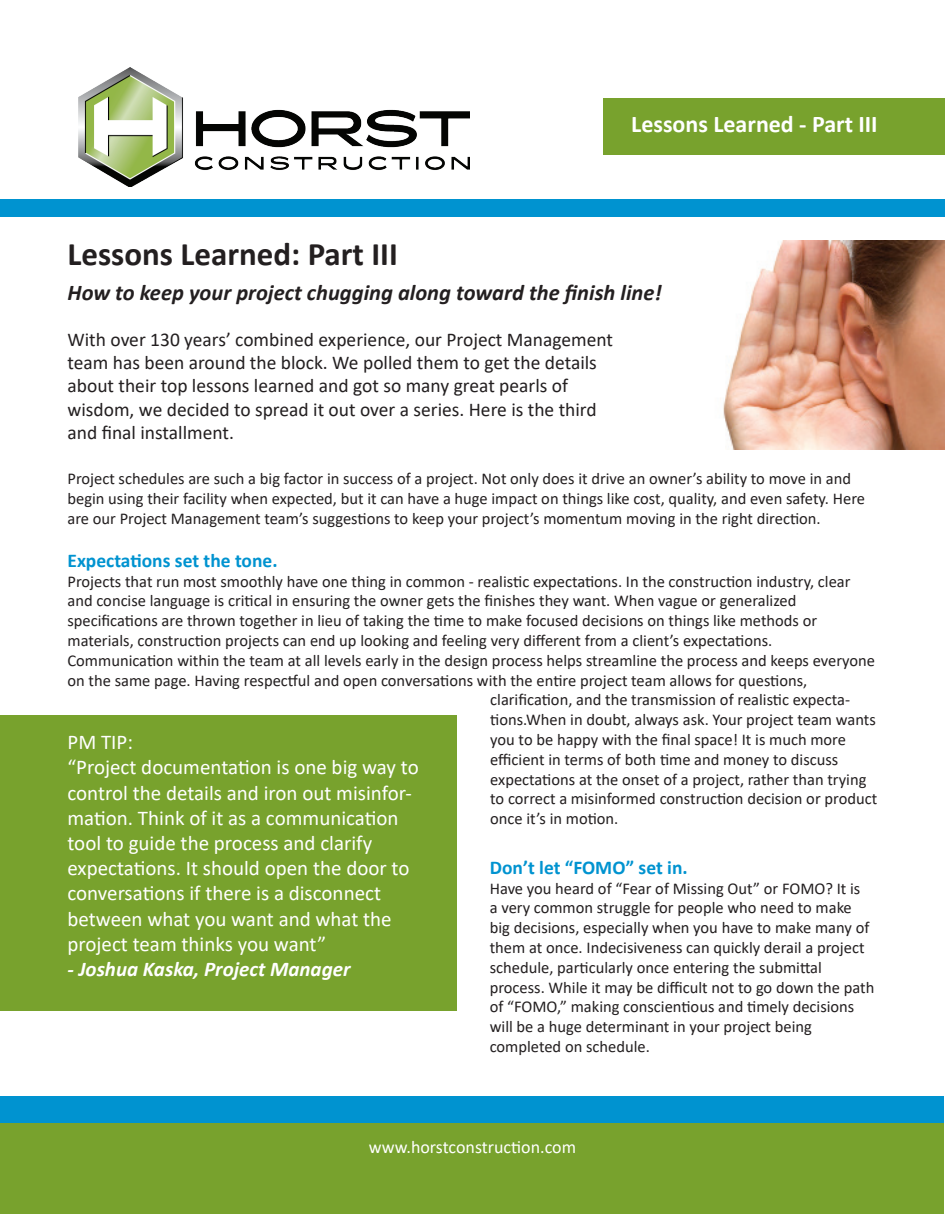
<style>
.page{position:relative;width:945px;height:1215px;background:#fff}
.page>*{position:absolute;margin:0;border:0;box-sizing:border-box;transform-origin:0 0}
.t1{font:700 33px "Calibri";color:#231f20}
.t2{font:700 24px "Calibri";color:#fff}
.t3{font:italic 700 22.5px "Calibri";color:#231f20}
.t4{font:21px/25.2px "Calibri";color:#fff}
.t5{font:italic 700 21px "Calibri";color:#fff}
.t6{font:19.5px/23.4px "Calibri";color:#231f20}
.t7{font:700 19.5px "Calibri";color:#0093d0}
.t8{font:18px "Calibri";color:#fff}
.t9{font:16.5px/19.8px "Calibri";color:#231f20}
</style>
<div class="page">
<div style="left:603px;top:98px;width:342px;height:57px;background:#78a22d"></div>
<img style="left:78px;top:68px;width:392px;height:118px">
<div style="left:1px;top:1117px;width:943px;height:97px;background:#78a22d"></div>
<div style="left:1px;top:1097px;width:943px;height:26px;background:#0093d0"></div>
<div style="left:0;top:199px;width:945px;height:18px;background:#0093d0"></div>
<div style="left:0;top:715px;width:457px;height:295px;background:#78a22d"></div>
<img style="left:723px;top:241px;width:222px;height:208px">
<h1 class="t1" style="left:68px;top:231px;width:332px">Lessons Learned: Part III</h1>
<h2 class="t2" style="left:631px;top:107px;width:248px">Lessons Learned - Part III</h2>
<h3 class="t3" style="left:68px;top:277px;width:596px">How to keep your project chugging along toward the finish line!</h3>
<p class="t6" style="left:68px;top:327px;width:547px">With over 130 years’ combined experience, our Project Management team has been around the block. We polled them to get the details about their top lessons learned and got so many great pearls of wisdom, we decided to spread it out over a series. Here is the third and final installment.</p>
<p class="t9" style="left:68px;top:469px;width:799px">Project schedules are such a big factor in success of a project. Not only does it drive an owner’s ability to move in and begin using their facility when expected, but it can have a huge impact on things like cost, quality, and even safety. Here are our Project Management team’s suggestions to keep your project’s momentum moving in the right direction.</p>
<p class="t7" style="left:68px;top:547px;width:212px">Expectations set the tone.</p>
<p class="t9" style="left:68px;top:571px;width:785px">Projects that run most smoothly have one thing in common - realistic expectations. In the construction industry, clear</p>
<p class="t9" style="left:68px;top:591px;width:730px">and concise language is critical in ensuring the owner gets the finishes they want. When vague or generalized</p>
<p class="t9" style="left:68px;top:610px;width:751px">specifications are thrown together in lieu of taking the time to make focused decisions on things like methods or</p>
<p class="t9" style="left:68px;top:630px;width:706px">materials, construction projects can end up looking and feeling very different from a client’s expectations.</p>
<p class="t9" style="left:68px;top:650px;width:809px">Communication within the team at all levels early in the design process helps streamline the process and keeps everyone</p>
<p class="t9" style="left:68px;top:670px;width:741px">on the same page. Having respectful and open conversations with the entire project team allows for questions,</p>
<p class="t9" style="left:490px;top:690px;width:361px">clarification, and the transmission of realistic expecta-</p>
<p class="t9" style="left:490px;top:709px;width:387px">tions.When in doubt, always ask. Your project team wants</p>
<p class="t9" style="left:490px;top:729px;width:357px">you to be happy with the final space! It is much more</p>
<p class="t9" style="left:490px;top:749px;width:350px">efficient in terms of both time and money to discuss</p>
<p class="t9" style="left:490px;top:769px;width:378px">expectations at the onset of a project, rather than trying</p>
<p class="t9" style="left:490px;top:789px;width:388px">to correct a misinformed construction decision or product</p>
<p class="t9" style="left:490px;top:808px;width:130px">once it’s in motion.</p>
<p class="t7" style="left:490px;top:853px;width:199px">Don’t let “FOMO” set in.</p>
<p class="t9" style="left:490px;top:878px;width:386px">Have you heard of “Fear of Missing Out” or FOMO? It is<br>a very common struggle for people who need to make big decisions, especially when you have to make many of them at once. Indecisiveness can quickly derail a project schedule, particularly once entering the submittal process. While it may be difficult not to go down the path of “FOMO,” making conscientious and timely decisions will be a huge determinant in your project being completed on schedule.</p>
<p class="t4" style="left:68px;top:729px;width:353px">PM TIP:<br>“Project documentation is one big way to control the details and iron out misinfor&shy;mation. Think of it as a communication tool to guide the process and clarify expectations. It should open the door to conversations if there is a disconnect between what you want and what the project team thinks you want”</p>
<p class="t5" style="left:68px;top:954px;width:284px">- Joshua Kaska, Project Manager</p>
<p class="t8" style="left:369px;top:1134px;width:209px">www.horstconstruction.com</p>
</div>
